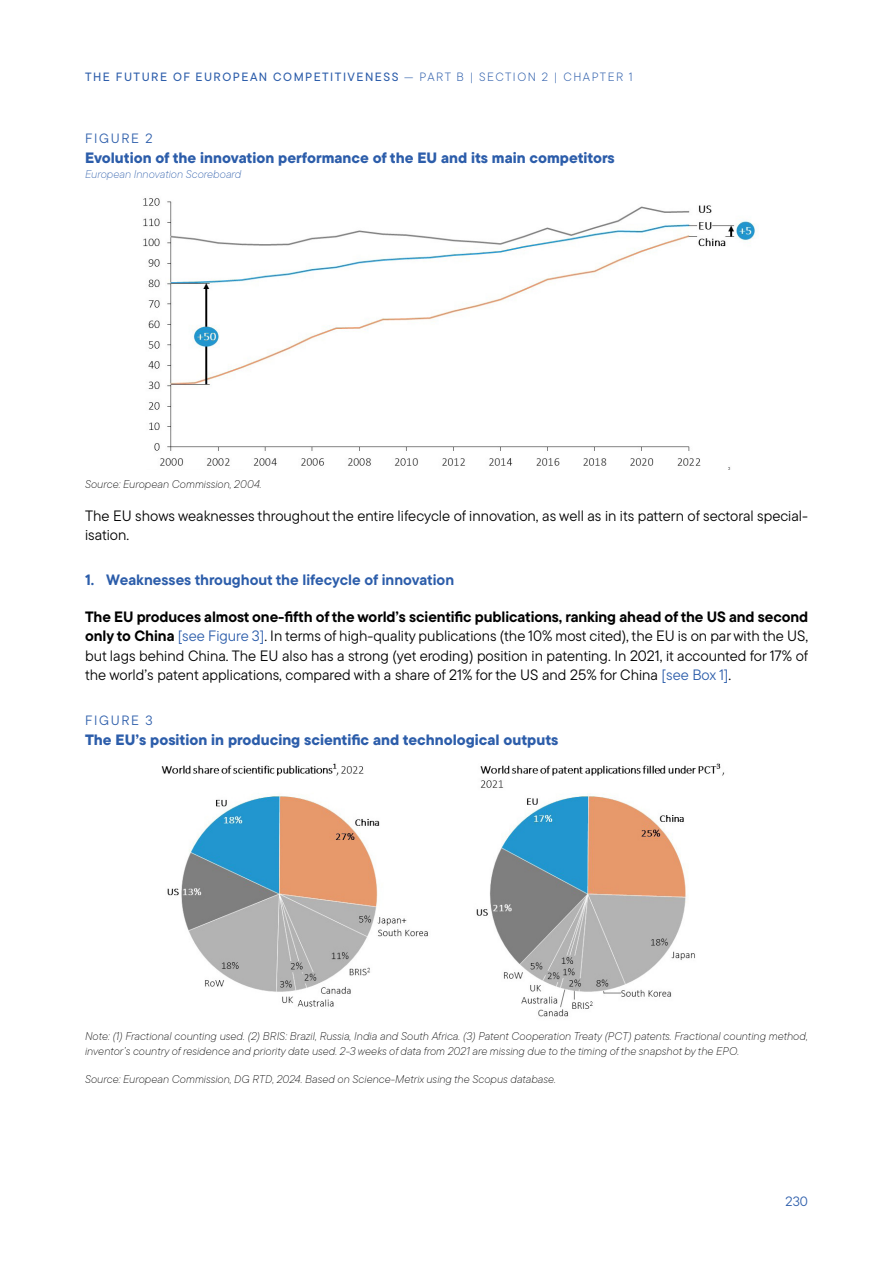
<style>
.page{position:relative;width:893px;height:1263px;background:#fff}
.page>*{position:absolute;margin:0;border:0;box-sizing:border-box;transform-origin:0 0}
.Body_text{font:15px/19.5px "TT Commons Pro";color:#000}
.Graph_-_Title{font:800 15px "TT Commons Pro";color:#2c5daa}
.Bullets_-_Numbered{font:700 15px "TT Commons Pro";color:#2c5daa}
.Graph_-_Figure_number{font:13.5px "TT Commons Pro";letter-spacing:.12em;color:#2c5daa}
.t1{font:500 12px "TT Commons Pro";letter-spacing:.125em;color:#2c5daa}
.Body_text-2{font:italic 200 11.25px/15px "TT Commons Pro";color:#000}
.Graph_-_Title-2{font:italic 200 11.25px "TT Commons Pro";color:#2c5daa}
.s1{font-weight:300}
.s2{font-weight:700}
.s3{color:#2c5daa}
</style>
<div class="page">
<img style="left:143px;top:198px;width:613px;height:271px">
<img style="left:161px;top:763px;width:564px;height:254px">
<p class="t1" style="left:85px;top:68px;width:549px">THE FUTURE OF EUROPEAN COMPETITIVENESS <span class="s1">— PART B | SECTION 2 | CHAPTER 1</span></p>
<p class="Graph_-_Figure_number" style="left:85px;top:129px;width:69px">FIGURE 2</p>
<p class="Graph_-_Title" style="left:85px;top:146px;width:531px">Evolution of the innovation performance of the EU and its main competitors</p>
<p class="Graph_-_Title-2" style="left:85px;top:166px;width:158px">European Innovation Scoreboard</p>
<p class="Body_text-2" style="left:85px;top:477px;width:178px">Source: European Commission, 2004.</p>
<p class="Body_text" style="left:85px;top:505px;width:724px">The EU shows weaknesses throughout the entire lifecycle of innovation, as well as in its pattern of sectoral special&shy;isation.</p>
<p class="Bullets_-_Numbered" style="left:85px;top:568px;width:371px">1. Weaknesses throughout the lifecycle of innovation</p>
<p class="Body_text" style="left:85px;top:606px;width:725px;text-align:justify"><span class="s2">The EU produces almost one-fifth of the world’s scientific publications, ranking ahead of the US and second only to China</span> <span class="s3">[see Figure 3]</span>. In terms of high-quality publications (the 10% most cited), the EU is on par with the US, but lags behind China. The EU also has a strong (yet eroding) position in patenting. In 2021, it accounted for 17% of the world’s patent applications, compared with a share of 21% for the US and 25% for China <span class="s3">[see Box 1]</span>.</p>
<p class="Graph_-_Figure_number" style="left:85px;top:711px;width:69px">FIGURE 3</p>
<p class="Graph_-_Title" style="left:85px;top:728px;width:475px">The EU’s position in producing scientific and technological outputs</p>
<p class="Body_text-2" style="left:85px;top:1029px;width:724px">Note: (1) Fractional counting used. (2) BRIS: Brazil, Russia, India and South Africa. (3) Patent Cooperation Treaty (PCT) patents. Fractional counting method, inventor’s country of residence and priority date used. 2-3 weeks of data from 2021 are missing due to the timing of the snapshot by the EPO.</p>
<p class="Body_text-2" style="left:85px;top:1071px;width:473px">Source: European Commission, DG RTD, 2024. Based on Science-Metrix using the Scopus database.</p>
<p class="Graph_-_Figure_number" style="left:785px;top:1192px;width:24px">230</p>
</div>
